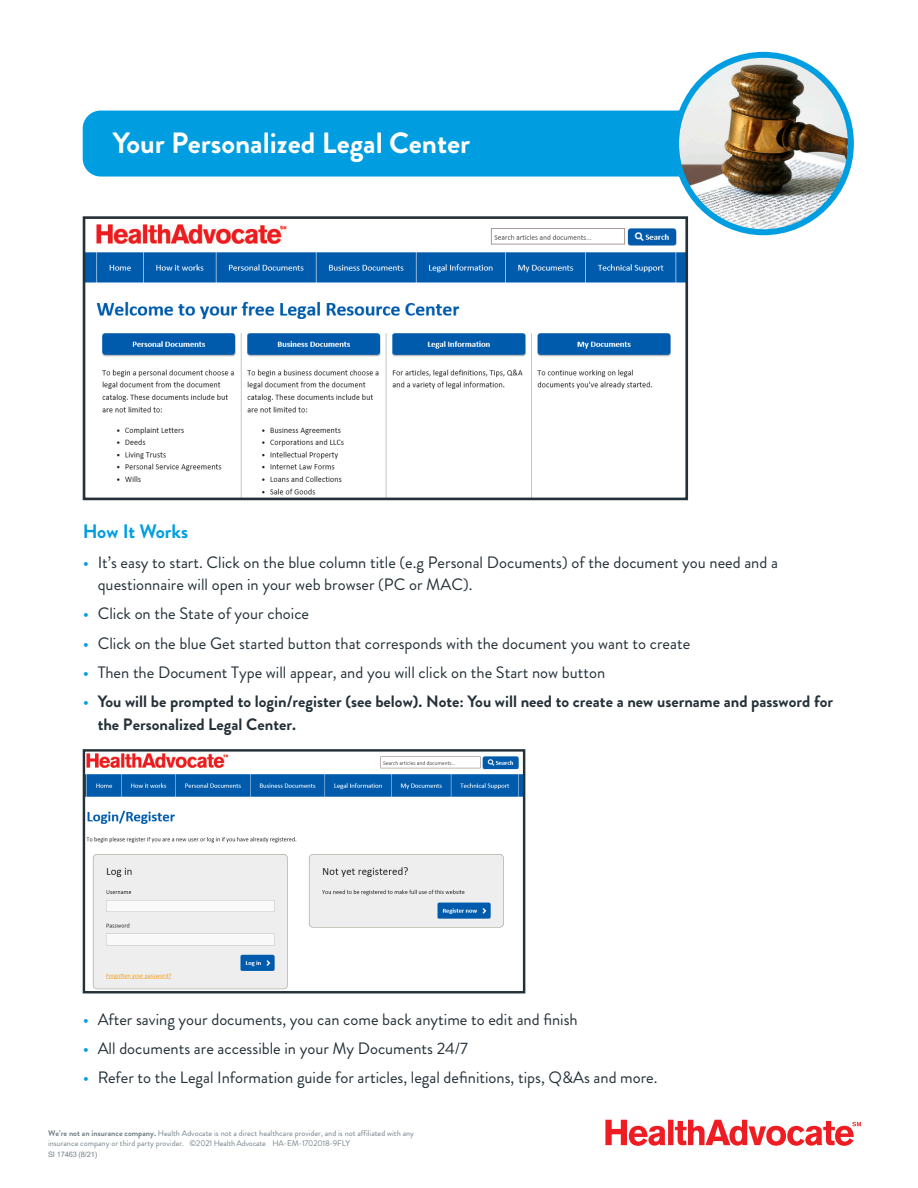
<style>
.page{position:relative;width:918px;height:1188px;background:#fff}
.page>*{position:absolute;margin:0;border:0;box-sizing:border-box;transform-origin:0 0}
.t1{font:700 29.25px "Brandon Grotesque";color:#fff}
.t2{font:700 19.5px "Brandon Grotesque";color:#009ee1}
.t3{font:16.5px/22.5px "Brandon Grotesque";color:#243138}
.t4{font:700 16.5px/22.5px "Brandon Grotesque";color:#243138}
.t5{font:8.25px/9.9px "Brandon Grotesque";color:#758289}
.t6{font:7.5px "Arial";letter-spacing:-.02em;color:#758289}
.s1{font-size:18px;color:#009ee1}
.s2{font-weight:400;font-size:18px;color:#009ee1}
.s3{font-weight:700}
</style>
<div class="page">
<div style="left:83px;top:111px;width:724px;height:66px;background:#009ee1;border-radius:18px"></div>
<img style="left:678px;top:58px;width:173px;height:174px">
<div style="left:673px;top:52px;width:181px;height:183px;border:6px solid #009ee1;border-radius:50%"></div>
<svg style="left:605px;top:1120px;width:256px;height:26px"></svg>
<img style="left:87px;top:220px;width:597px;height:276px">
<div style="left:83px;top:216px;width:605px;height:284px;border:3px solid #243138"></div>
<img style="left:86px;top:753px;width:436px;height:237px">
<div style="left:83px;top:749px;width:442px;height:244px;border:2px solid #243138"></div>
<h1 class="t1" style="left:113px;top:123px;width:359px">Your Personalized Legal Center</h1>
<p class="t2" style="left:83px;top:518px;width:107px">How It Works</p>
<p class="t3" style="left:98px;top:551px;width:682px;text-indent:-15px"><span class="s1">•</span> It’s easy to start. Click on the blue column title (e.g Personal Documents) of the document you need and a questionnaire will open in your web browser (PC or MAC).</p>
<p class="t3" style="left:83px;top:603px;width:228px"><span class="s1">•</span> Click on the State of your choice</p>
<p class="t3" style="left:83px;top:632px;width:609px"><span class="s1">•</span> Click on the blue Get started button that corresponds with the document you want to create</p>
<p class="t3" style="left:83px;top:661px;width:524px"><span class="s1">•</span> Then the Document Type will appear, and you will click on the Start now button</p>
<p class="t4" style="left:98px;top:690px;width:737px;text-indent:-15px"><span class="s2">•</span> You will be prompted to login/register (see below). Note: You will need to create a new username and password for the Personalized Legal Center.</p>
<p class="t3" style="left:83px;top:1008px;width:497px"><span class="s1">•</span> After saving your documents, you can come back anytime to edit and finish</p>
<p class="t3" style="left:83px;top:1037px;width:387px"><span class="s1">•</span> All documents are accessible in your My Documents 24/7</p>
<p class="t3" style="left:83px;top:1067px;width:576px"><span class="s1">•</span> Refer to the Legal Information guide for articles, legal definitions, tips, Q&amp;As and more.</p>
<p class="t5" style="left:48px;top:1128px;width:368px"><span class="s3">We’re not an insurance company.</span> Health Advocate is not a direct healthcare provider, and is not affiliated with any insurance company or third party provider. ©2021 Health Advocate HA-EM-1702018-9FLY</p>
<p class="t6" style="left:48px;top:1149px;width:51px">SI 17463 (8/21)</p>
</div>
